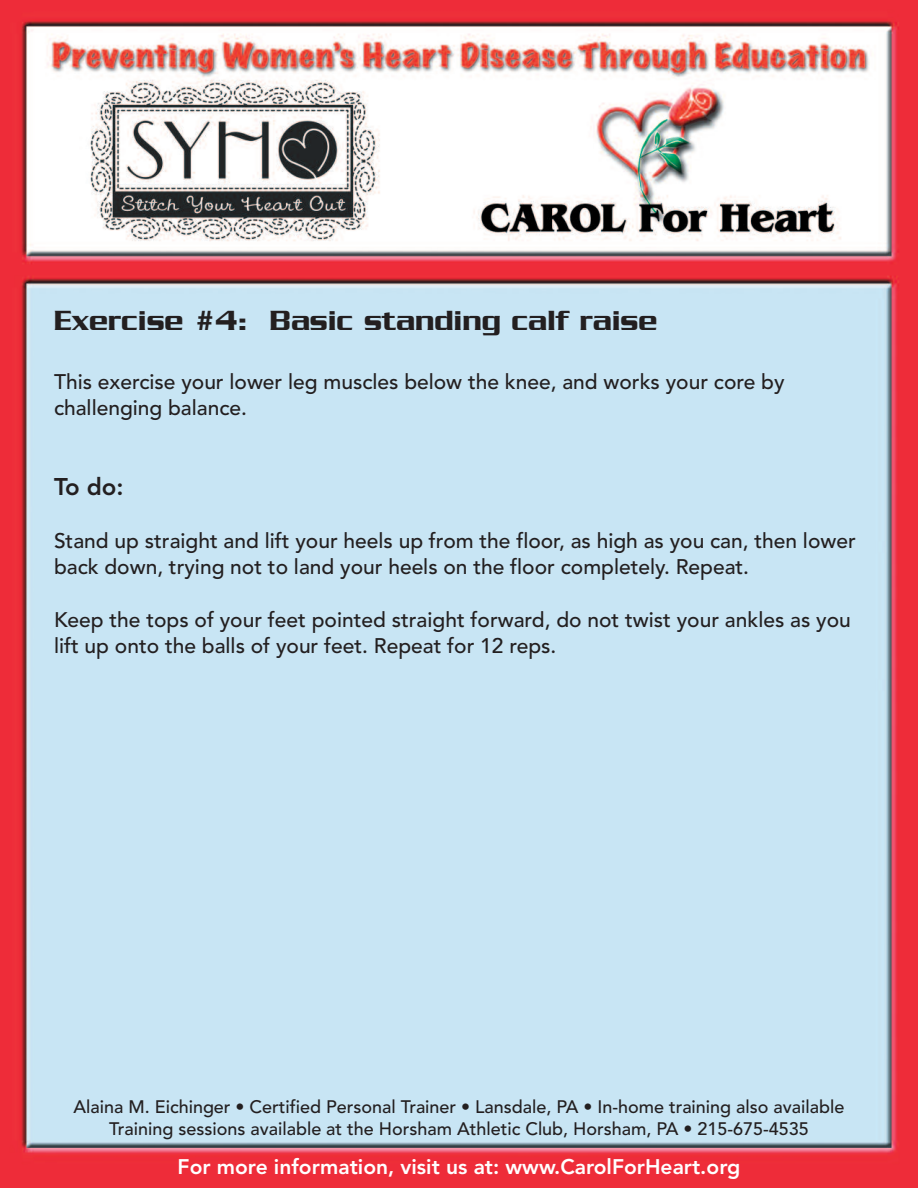
<style>
.page{position:relative;width:918px;height:1188px;background:#fff}
.page>*{position:absolute;margin:0;border:0;box-sizing:border-box;transform-origin:0 0}
.t1{font:500 30px "Serpentine";color:#231f20}
.t2{font:800 24px "Avenir";color:#231f20}
.t3{font:500 21px/26.1px "Avenir";color:#231f20}
.t4{font:800 21px "Avenir";color:#fff}
.t5{font:500 18px/22.4px "Avenir";color:#231f20;text-align:center}
</style>
<div class="page">
<img style="left:0;top:0;width:918px;height:1188px">
<h1 class="t1" style="left:54px;top:310px;width:605px">Exercise #4: Basic standing calf raise</h1>
<p class="t3" style="left:54px;top:370px;width:732px">This exercise your lower leg muscles below the knee, and works your core by challenging balance.</p>
<p class="t2" style="left:54px;top:477px;width:71px">To do:</p>
<p class="t3" style="left:54px;top:530px;width:803px">Stand up straight and lift your heels up from the floor, as high as you can, then lower back down, trying not to land your heels on the floor completely. Repeat.</p>
<p class="t3" style="left:54px;top:608px;width:798px">Keep the tops of your feet pointed straight forward, do not twist your ankles as you lift up onto the balls of your feet. Repeat for 12 reps.</p>
<p class="t5" style="left:74px;top:1097px;width:772px">Alaina M. Eichinger • Certified Personal Trainer • Lansdale, PA • In-home training also available<br>Training sessions available at the Horsham Athletic Club, Horsham, PA • 215-675-4535</p>
<p class="t4" style="left:178px;top:1158px;width:564px">For more information, visit us at: www.CarolForHeart.org</p>
</div>
